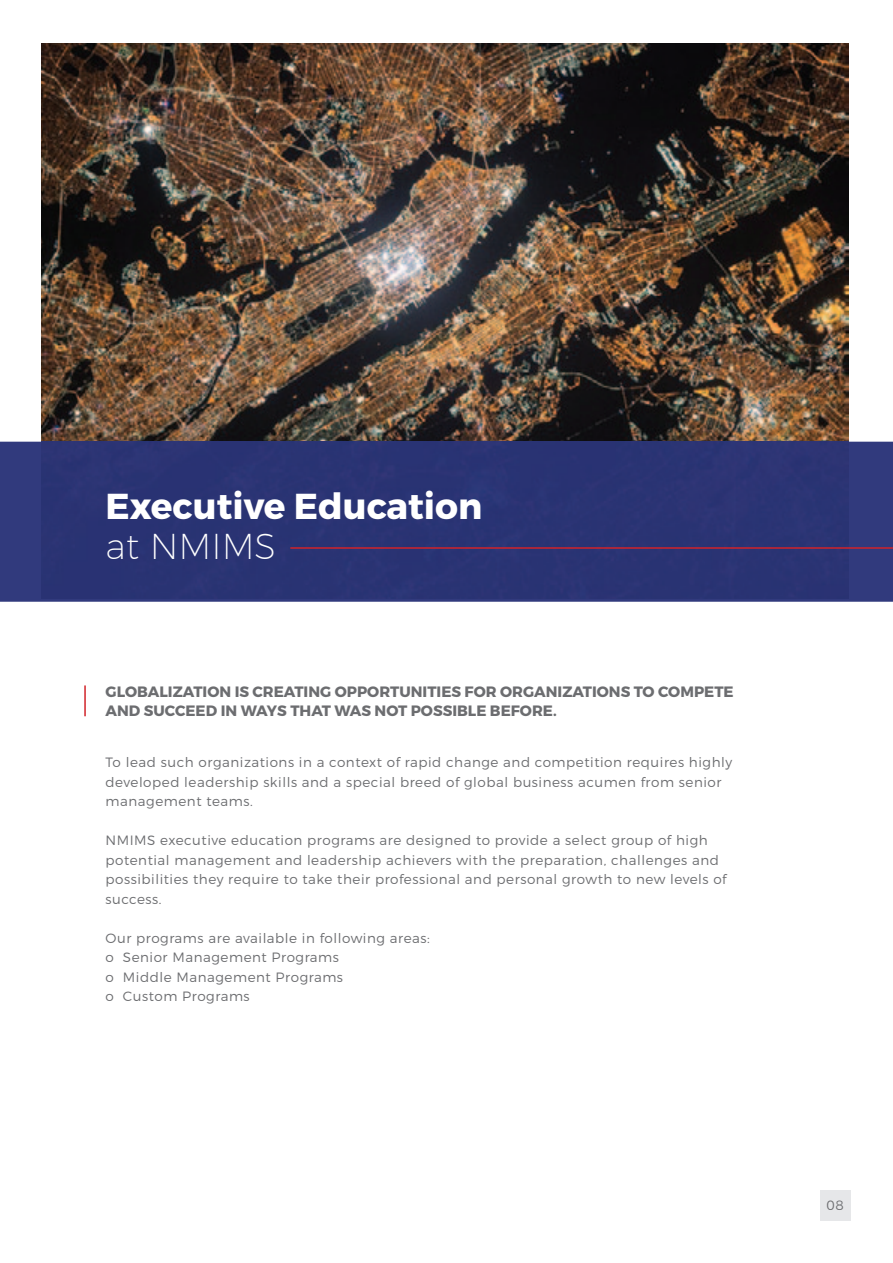
<style>
.page{position:relative;width:893px;height:1263px;background:#fff}
.page>*{position:absolute;margin:0;border:0;box-sizing:border-box;transform-origin:0 0}
.t1{font:700 36px "Montserrat";color:#fff}
.t2{font:200 36px "Montserrat";color:#fff}
.t3{font:700 15px/19.5px "Montserrat";color:#6c6d70}
.t4{font:300 13.5px/19.5px "Montserrat";letter-spacing:.04em;color:#6c6d70}
</style>
<div class="page">
<hr style="left:84px;top:685px;width:2px;height:31px;background:#d1232a">
<img style="left:41px;top:43px;width:808px;height:399px">
<div style="left:820px;top:1190px;width:30px;height:30px;background:#e6e7e9"></div>
<svg style="left:0;top:442px;width:893px;height:160px;background:#2b3474"></svg>
<hr style="left:290px;top:547px;width:603px;height:2px;background:#d1232a">
<h1 class="t1" style="left:106px;top:484px;width:378px">Executive Education</h1>
<h1 class="t2" style="left:106px;top:525px;width:172px">at NMIMS</h1>
<p class="t3" style="left:106px;top:682px;width:630px">GLOBALIZATION IS CREATING OPPORTUNITIES FOR ORGANIZATIONS TO COMPETE<br>AND SUCCEED IN WAYS THAT WAS NOT POSSIBLE BEFORE.</p>
<p class="t4" style="left:106px;top:752px;width:628px">To lead such organizations in a context of rapid change and competition requires highly developed leadership skills and a special breed of global business acumen from senior management teams.</p>
<p class="t4" style="left:106px;top:830px;width:622px">NMIMS executive education programs are designed to provide a select group of high potential management and leadership achievers with the preparation, challenges and possibilities they require to take their professional and personal growth to new levels of success.</p>
<p class="t4" style="left:106px;top:928px;width:326px">Our programs are available in following areas: o Senior Management Programs<br>o Middle Management Programs<br>o Custom Programs</p>
<p class="t4" style="left:826px;top:1195px;width:19px">08</p>
</div>
